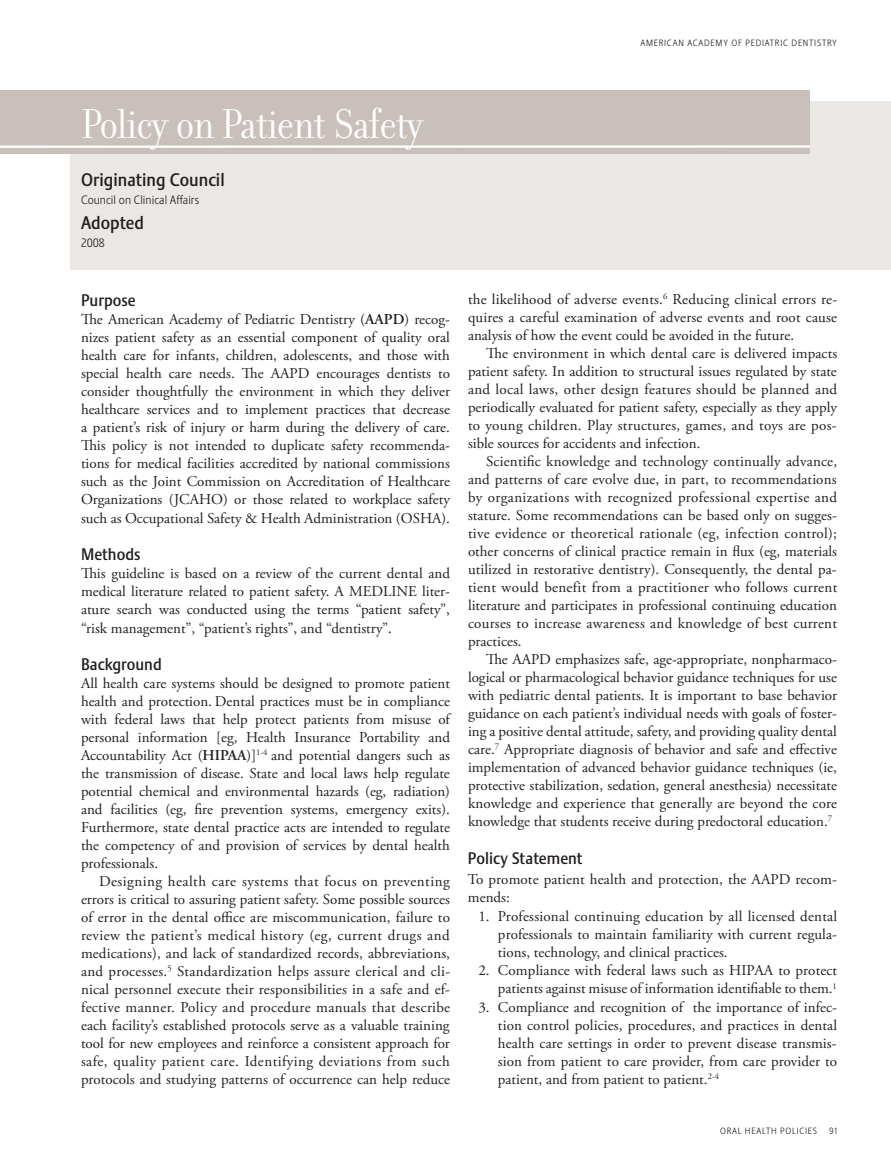
<style>
.page{position:relative;width:891px;height:1175px;background:#fff}
.page>*{position:absolute;margin:0;border:0;box-sizing:border-box;transform-origin:0 0}
.section_title{font:45px "Filosofia Grand";letter-spacing:-.02em;color:#fff}
.headline{font:500 18px "Stalemate LF";color:#231f20}
.sub_head{font:500 16.5px "Stalemate LF";color:#231f20}
.Body_Text_Indented{font:15px/18px "Adobe Garamond Pro";color:#231f20;text-align:justify}
.Reference_Lists{font:15px/18px "Adobe Garamond Pro";color:#231f20;text-align:justify}
.Body_Text_FIRST{font:15px/18px "Adobe Garamond Pro";letter-spacing:.005em;color:#231f20}
.headline-2{font:300 12px "Stalemate LF";color:#231f20}
.author{font:300 12px "Stalemate LF";color:#231f20}
.t1{font:300 9px "Stalemate LF";letter-spacing:.08em;color:#231f20}
.s1{font-weight:600}
</style>
<div class="page">
<div style="left:71px;top:101px;width:820px;height:169px;background:#eae7e5"></div>
<div style="left:0;top:91px;width:810px;height:63px;background:#c9c0bb"></div>
<hr style="left:0;top:145px;width:810px;height:3px;background:#fff">
<p class="t1" style="left:640px;top:38px;width:198px">AMERICAN ACADEMY OF PEDIATRIC DENTISTRY</p>
<p class="section_title" style="left:82px;top:100px;width:343px">Policy on Patient Safety</p>
<p class="headline" style="left:81px;top:168px;width:145px">Originating Council</p>
<p class="headline-2" style="left:81px;top:192px;width:120px">Council on Clinical Affairs</p>
<p class="headline" style="left:81px;top:212px;width:64px">Adopted</p>
<p class="author" style="left:81px;top:236px;width:25px">2008</p>
<p class="sub_head" style="left:81px;top:290px;width:56px">Purpose</p>
<p class="Body_Text_Indented" style="left:81px;top:310px;width:371px">The American Academy of Pediatric Dentistry (<span class="s1">AAPD</span>) recog&shy;nizes patient safety as an essential component of quality oral health care for infants, children, adolescents, and those with special health care needs. The AAPD encourages dentists to consider thoughtfully the environment in which they deliver healthcare services and to implement practices that decrease a patient’s risk of injury or harm during the delivery of care.<br>This policy is not intended to duplicate safety recommenda&shy;tions for medical facilities accredited by national commissions such as the Joint Commission on Accreditation of Healthcare Organizations (JCAHO) or those related to workplace safety such as Occupational Safety &amp; Health Administration (OSHA).</p>
<p class="sub_head" style="left:81px;top:544px;width:61px">Methods</p>
<p class="Body_Text_Indented" style="left:81px;top:565px;width:371px">This guideline is based on a review of the current dental and medical literature related to patient safety. A MEDLINE liter&shy;ature search was conducted using the terms “patient safety”, “risk management”, “patient’s rights”, and “dentistry”.</p>
<p class="sub_head" style="left:81px;top:654px;width:82px">Background</p>
<p class="Body_Text_Indented" style="left:81px;top:674px;width:371px">All health care systems should be designed to promote patient health and protection. Dental practices must be in compliance with federal laws that help protect patients from misuse of personal information [eg, Health Insurance Portability and Accountability Act (<span class="s1">HIPAA</span>)]<sup>1-4</sup> and potential dangers such as the transmission of disease. State and local laws help regulate potential chemical and environmental hazards (eg, radiation) and facilities (eg, fire prevention systems, emergency exits).<br>Furthermore, state dental practice acts are intended to regulate the competency of and provision of services by dental health professionals.</p>
<p class="Body_Text_Indented" style="left:81px;top:872px;width:371px;text-indent:18px">Designing health care systems that focus on preventing errors is critical to assuring patient safety. Some possible sources of error in the dental office are miscommunication, failure to review the patient’s medical history (eg, current drugs and medications), and lack of standardized records, abbreviations, and processes.<sup>5</sup> Standardization helps assure clerical and cli&shy;nical personnel execute their responsibilities in a safe and ef&shy;fective manner. Policy and procedure manuals that describe each facility’s established protocols serve as a valuable training tool for new employees and reinforce a consistent approach for safe, quality patient care. Identifying deviations from such protocols and studying patterns of occurrence can help reduce</p>
<p class="Body_Text_Indented" style="left:468px;top:291px;width:371px">the likelihood of adverse events.<sup>6</sup> Reducing clinical errors re&shy;quires a careful examination of adverse events and root cause analysis of how the event could be avoided in the future.</p>
<p class="Body_Text_Indented" style="left:468px;top:345px;width:371px;text-indent:18px">The environment in which dental care is delivered impacts patient safety. In addition to structural issues regulated by state and local laws, other design features should be planned and periodically evaluated for patient safety, especially as they apply to young children. Play structures, games, and toys are pos&shy;sible sources for accidents and infection.</p>
<p class="Body_Text_Indented" style="left:468px;top:453px;width:371px;text-indent:18px">Scientific knowledge and technology continually advance, and patterns of care evolve due, in part, to recommendations by organizations with recognized professional expertise and stature. Some recommendations can be based only on sugges&shy;tive evidence or theoretical rationale (eg, infection control); other concerns of clinical practice remain in flux (eg, materials utilized in restorative dentistry). Consequently, the dental pa&shy;tient would benefit from a practitioner who follows current literature and participates in professional continuing education courses to increase awareness and knowledge of best current practices.</p>
<p class="Body_Text_Indented" style="left:468px;top:651px;width:371px;text-indent:18px">The AAPD emphasizes safe, age-appropriate, nonpharmaco&shy;logical or pharmacological behavior guidance techniques for use with pediatric dental patients. It is important to base behavior guidance on each patient’s individual needs with goals of foster&shy;ing a positive dental attitude, safety, and providing quality dental care.<sup>7</sup> Appropriate diagnosis of behavior and safe and effective implementation of advanced behavior guidance techniques (ie, protective stabilization, sedation, general anesthesia) necessitate knowledge and experience that generally are beyond the core knowledge that students receive during predoctoral education.<sup>7</sup></p>
<p class="sub_head" style="left:468px;top:848px;width:116px">Policy Statement</p>
<p class="Body_Text_FIRST" style="left:468px;top:870px;width:371px">To promote patient health and protection, the AAPD recom&shy;mends:</p>
<p class="Reference_Lists" style="left:498px;top:908px;width:341px;text-indent:-20px">1. Professional continuing education by all licensed dental professionals to maintain familiarity with current regula&shy;tions, technology, and clinical practices.</p>
<p class="Reference_Lists" style="left:478px;top:962px;width:360px;text-align:right">2. Compliance with federal laws such as HIPAA to protect patients against misuse of information identifiable to them.<sup>1</sup></p>
<p class="Reference_Lists" style="left:498px;top:998px;width:341px;text-indent:-20px">3. Compliance and recognition of the importance of infec&shy;tion control policies, procedures, and practices in dental health care settings in order to prevent disease transmis&shy;sion from patient to care provider, from care provider to patient, and from patient to patient.<sup>2-4</sup></p>
<p class="t1" style="left:720px;top:1125px;width:99px">ORAL HEALTH POLICIES</p>
<p class="t1" style="left:829px;top:1125px;width:9px">91</p>
</div>
